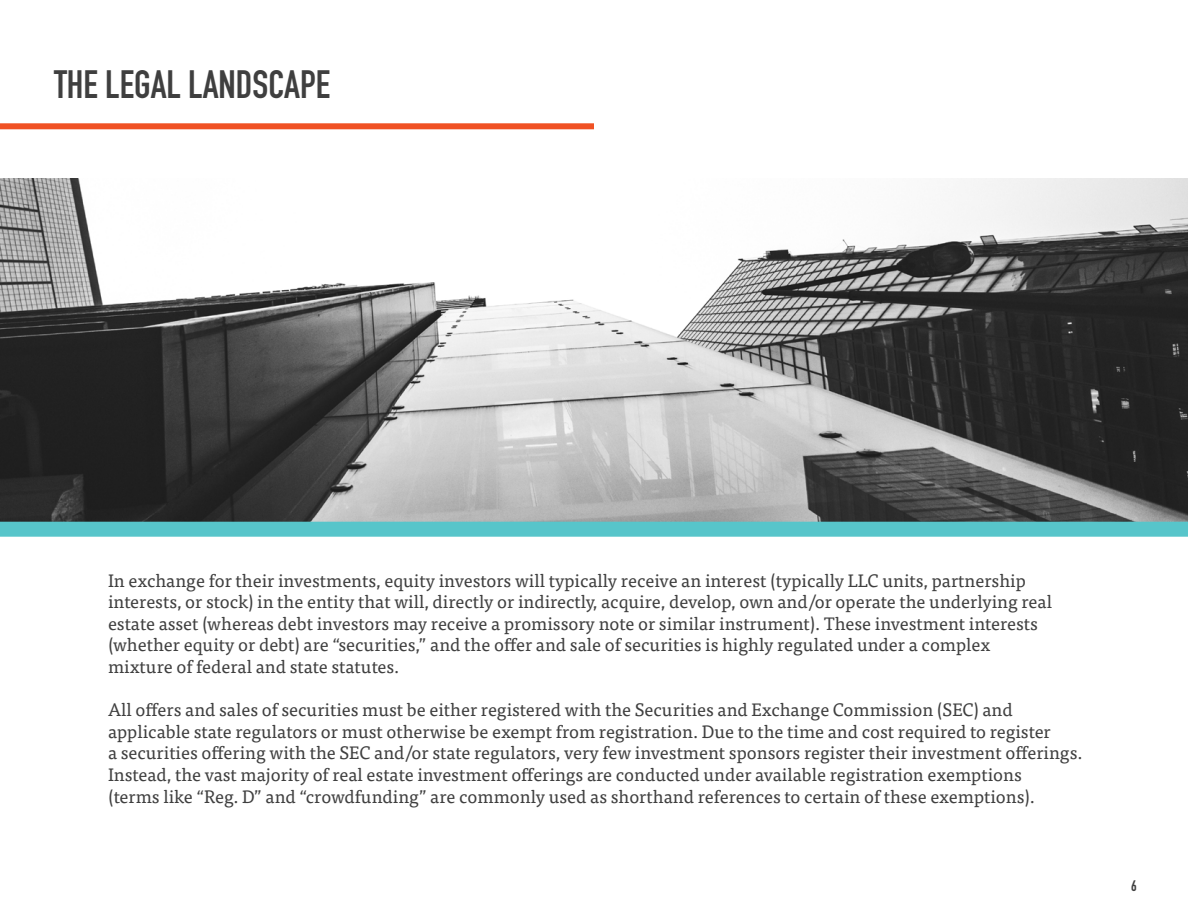
<style>
.page{position:relative;width:1188px;height:918px;background:#fff}
.page>*{position:absolute;margin:0;border:0;box-sizing:border-box;transform-origin:0 0}
.t1{font:700 39px "DIN Condensed";color:#3f3f3f}
.t2{font:18px/21.6px "Tisa Pro";color:#3f3f3f}
.t3{font:700 15px "DIN Condensed";color:#3f3f3f}
</style>
<div class="page">
<div style="left:0;top:123px;width:594px;height:6px;background:#f05124"></div>
<img style="left:0;top:178px;width:1188px;height:344px">
<div style="left:0;top:522px;width:1188px;height:15px;background:#57c5ca"></div>
<h1 class="t1" style="left:54px;top:58px;width:278px">THE LEGAL LANDSCAPE</h1>
<p class="t2" style="left:108px;top:568px;width:946px">In exchange for their investments, equity investors will typically receive an interest (typically LLC units, partnership interests, or stock) in the entity that will, directly or indirectly, acquire, develop, own and/or operate the underlying real estate asset (whereas debt investors may receive a promissory note or similar instrument). These investment interests (whether equity or debt) are “securities,” and the offer and sale of securities is highly regulated under a complex mixture of federal and state statutes.</p>
<p class="t2" style="left:108px;top:698px;width:976px">All offers and sales of securities must be either registered with the Securities and Exchange Commission (SEC) and applicable state regulators or must otherwise be exempt from registration. Due to the time and cost required to register<br>a securities offering with the SEC and/or state regulators, very few investment sponsors register their investment offerings.<br>Instead, the vast majority of real estate investment offerings are conducted under available registration exemptions<br>(terms like “Reg. D” and “crowdfunding” are commonly used as shorthand references to certain of these exemptions).</p>
<p class="t3" style="left:1131px;top:876px;width:7px">6</p>
</div>
